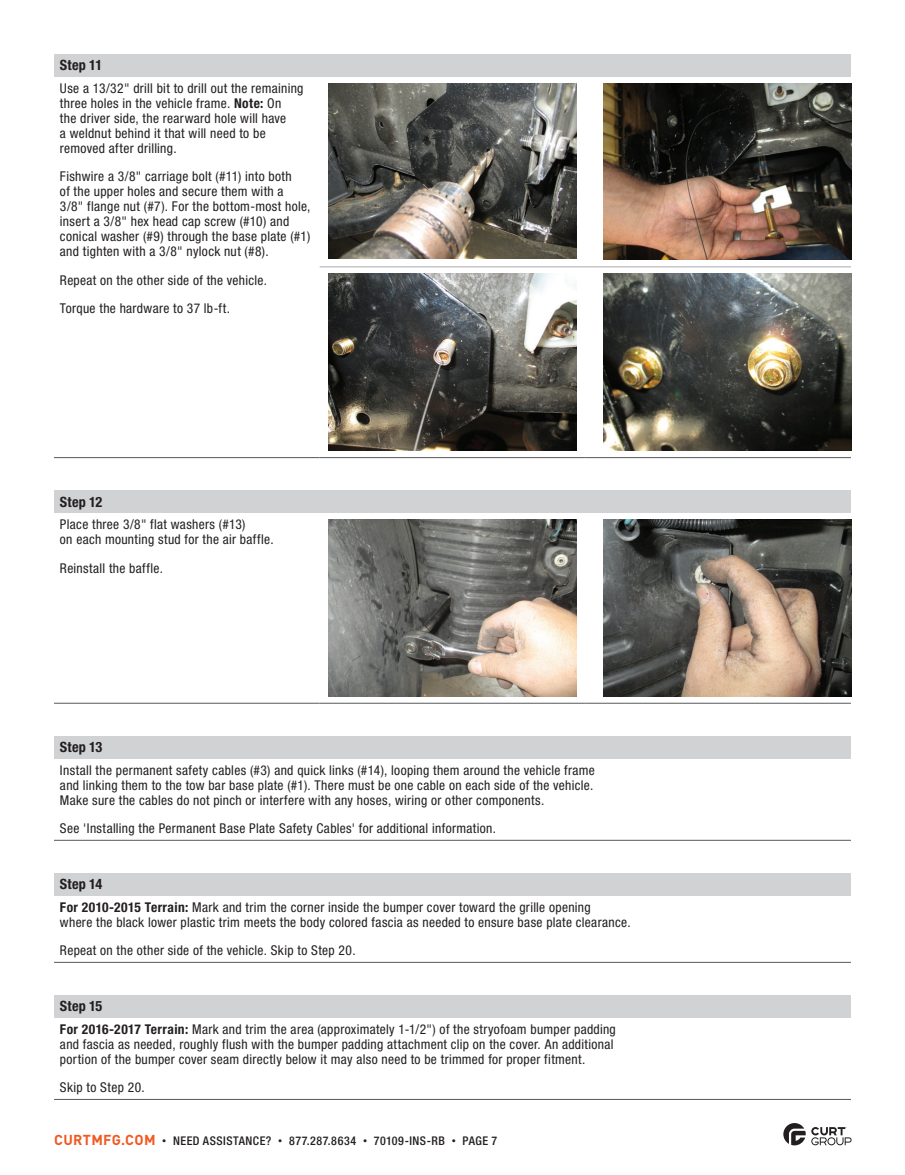
<style>
.page{position:relative;width:905px;height:1175px;background:#fff}
.page>*{position:absolute;margin:0;border:0;box-sizing:border-box;transform-origin:0 0}
.t1{font:700 condensed 14.25px "Helvetica Neue LT Std";letter-spacing:.01em;color:#231f20}
.t2{font:condensed 13.5px/15px "Helvetica Neue LT Std";letter-spacing:.025em;color:#231f20}
.t3{font:500 condensed 12px "Helvetica Neue LT Std";letter-spacing:.04em;color:#231f20}
.s1{font-weight:700}
.s2{font-family:"DINOT";font-weight:700;font-stretch:normal;font-size:14.25px;color:#f15921}
.s3{font-family:"DINOT";font-weight:400;font-stretch:normal;font-size:9px}
</style>
<div class="page">
<svg style="left:783px;top:1123px;width:68px;height:22px"></svg>
<div style="left:54px;top:490px;width:796px;height:22px;background:#d1d2d4"></div>
<hr style="left:54px;top:703px;width:266px;height:1px;background:#57585a">
<hr style="left:320px;top:703px;width:265px;height:1px;background:#57585a">
<hr style="left:585px;top:703px;width:265px;height:1px;background:#57585a">
<img style="left:329px;top:519px;width:247px;height:177px">
<img style="left:603px;top:519px;width:248px;height:177px">
<div style="left:54px;top:736px;width:796px;height:22px;background:#d1d2d4"></div>
<hr style="left:54px;top:840px;width:796px;height:1px;background:#57585a">
<div style="left:54px;top:873px;width:796px;height:22px;background:#d1d2d4"></div>
<hr style="left:54px;top:962px;width:796px;height:1px;background:#57585a">
<div style="left:54px;top:54px;width:796px;height:22px;background:#d1d2d4"></div>
<hr style="left:320px;top:457px;width:265px;height:1px;background:#57585a">
<hr style="left:585px;top:457px;width:265px;height:1px;background:#57585a">
<hr style="left:320px;top:266px;width:265px;height:1px;background:#a8a9ad">
<hr style="left:585px;top:266px;width:265px;height:1px;background:#a8a9ad">
<hr style="left:54px;top:457px;width:266px;height:1px;background:#57585a">
<img style="left:329px;top:83px;width:247px;height:176px">
<img style="left:603px;top:83px;width:248px;height:177px">
<img style="left:329px;top:274px;width:247px;height:176px">
<img style="left:603px;top:274px;width:248px;height:176px">
<div style="left:54px;top:995px;width:796px;height:22px;background:#d1d2d4"></div>
<hr style="left:54px;top:1099px;width:796px;height:1px;background:#57585a">
<p class="t1" style="left:60px;top:56px;width:44px">Step 11</p>
<p class="t2" style="left:60px;top:80px;width:245px">Use a 13/32" drill bit to drill out the remaining three holes in the vehicle frame. <span class="s1">Note:</span> On<br>the driver side, the rearward hole will have<br>a weldnut behind it that will need to be removed after drilling.</p>
<p class="t2" style="left:60px;top:169px;width:252px">Fishwire a 3/8" carriage bolt (#11) into both<br>of the upper holes and secure them with a<br>3/8" flange nut (#7). For the bottom-most hole, insert a 3/8" hex head cap screw (#10) and conical washer (#9) through the base plate (#1) and tighten with a 3/8" nylock nut (#8).</p>
<p class="t2" style="left:60px;top:266px;width:208px;line-height:28.5px">Repeat on the other side of the vehicle.<br>Torque the hardware to 37 lb-ft.</p>
<p class="t1" style="left:60px;top:493px;width:44px">Step 12</p>
<p class="t2" style="left:60px;top:517px;width:215px">Place three 3/8" flat washers (#13)<br>on each mounting stud for the air baffle.</p>
<p class="t2" style="left:60px;top:560px;width:104px">Reinstall the baffle.</p>
<p class="t1" style="left:60px;top:738px;width:44px">Step 13</p>
<p class="t2" style="left:60px;top:762px;width:536px">Install the permanent safety cables (#3) and quick links (#14), looping them around the vehicle frame and linking them to the tow bar base plate (#1). There must be one cable on each side of the vehicle.<br>Make sure the cables do not pinch or interfere with any hoses, wiring or other components.</p>
<p class="t2" style="left:60px;top:821px;width:437px">See 'Installing the Permanent Base Plate Safety Cables' for additional information.</p>
<p class="t1" style="left:60px;top:875px;width:44px">Step 14</p>
<p class="t2" style="left:60px;top:899px;width:572px"><span class="s1">For 2010-2015 Terrain:</span> Mark and trim the corner inside the bumper cover toward the grille opening<br>where the black lower plastic trim meets the body colored fascia as needed to ensure base plate clearance.</p>
<p class="t2" style="left:60px;top:943px;width:297px">Repeat on the other side of the vehicle. Skip to Step 20.</p>
<p class="t1" style="left:60px;top:997px;width:44px">Step 15</p>
<p class="t2" style="left:60px;top:1021px;width:557px"><span class="s1">For 2016-2017 Terrain:</span> Mark and trim the area (approximately 1-1/2") of the stryofoam bumper padding and fascia as needed, roughly flush with the bumper padding attachment clip on the cover. An additional portion of the bumper cover seam directly below it may also need to be trimmed for proper fitment.</p>
<p class="t2" style="left:60px;top:1080px;width:86px">Skip to Step 20.</p>
<p class="t3" style="left:54px;top:1133px;width:444px"><span class="s2">CURTMFG.COM</span> <span class="s3">•</span> NEED ASSISTANCE? <span class="s3">•</span> 877.287.8634 <span class="s3">•</span> 70109-INS-RB <span class="s3">•</span> PAGE 7</p>
</div>
